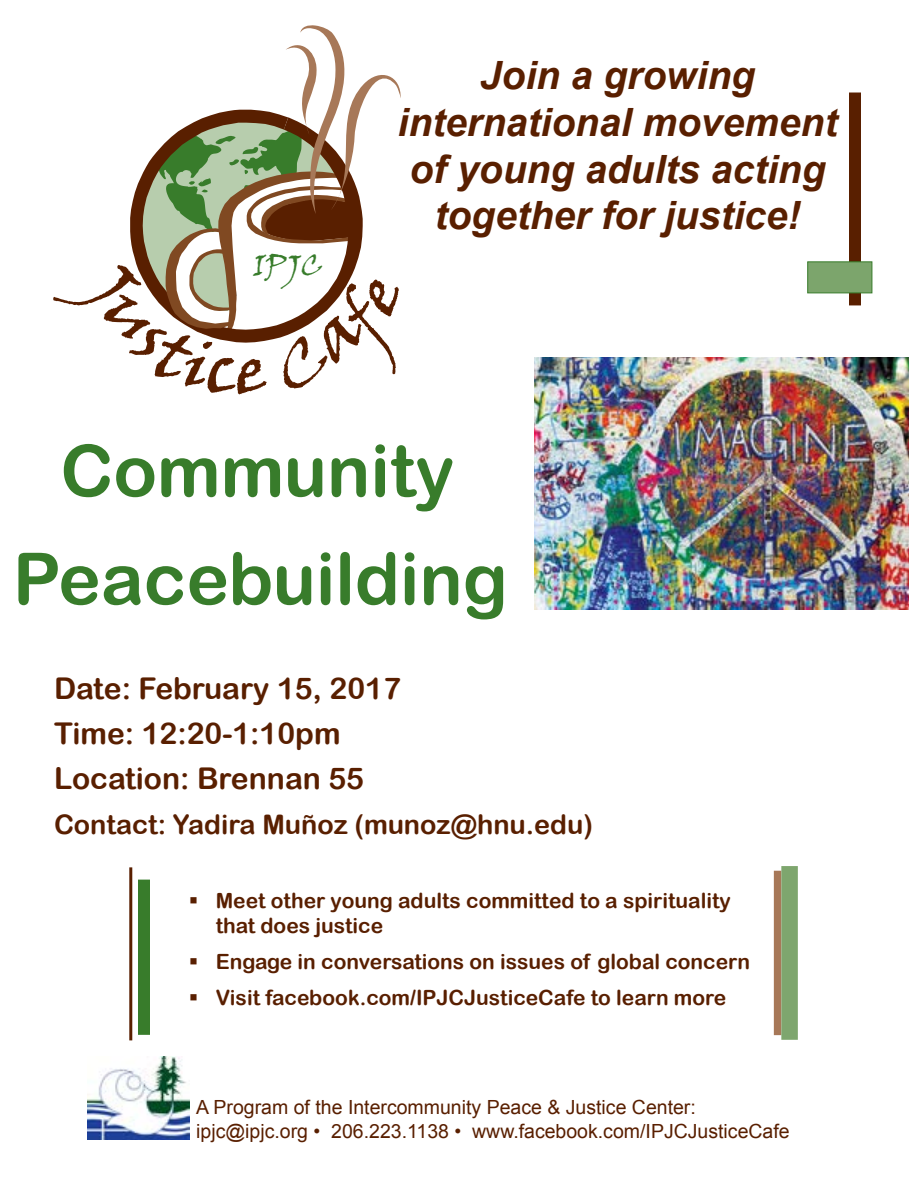
<style>
.page{position:relative;width:918px;height:1188px;background:#fff}
.page>*{position:absolute;margin:0;border:0;box-sizing:border-box;transform-origin:0 0}
.t1{font:72px/108px "Arial Rounded MT Bold";color:#387c2b;text-align:center}
.t2{font:italic 700 39px/46.8px "Arial";color:#591f00;text-align:center}
.t3{font:30.3px "Viner Hand ITC";color:#387c2b}
.t4{font:30px/45px "Arial Rounded MT Bold";color:#591f00}
.t5{font:27px "Arial Rounded MT Bold";color:#591f00}
.t6{font:21px/25.2px "Arial Rounded MT Bold";color:#591f00}
.t7{font:19.5px/23.4px "Arial";color:#591f00}
</style>
<div class="page">
<div style="left:849px;top:93px;width:12px;height:212px;background:#591f00"></div>
<img style="left:87px;top:1056px;width:103px;height:84px">
<svg style="left:53px;top:25px;width:348px;height:369px"></svg>
<div style="left:774px;top:871px;width:7px;height:164px;background:#a77858"></div>
<div style="left:138px;top:880px;width:12px;height:155px;background:#387c2b"></div>
<div style="left:781px;top:866px;width:17px;height:174px;background:#7ea66e"></div>
<hr style="left:129px;top:867px;width:3px;height:173px;background:#591f00">
<div style="left:807px;top:261px;width:65px;height:32px;background:#7ca56c;border:1px solid #387c2b"></div>
<img style="left:535px;top:357px;width:374px;height:253px">
<h3 class="t3" style="left:253px;top:246px;width:71px">IPJC</h3>
<h2 class="t2" style="left:398px;top:53px;width:441px">Join a growing international movement of young adults acting together for justice!</h2>
<h1 class="t1" style="left:13px;top:416px;width:497px">Community<br>Peacebuilding</h1>
<h3 class="t4" style="left:54px;top:665px;width:348px">Date: February 15, 2017<br>Time: 12:20-1:10pm<br>Location: Brennan 55</h3>
<p class="t5" style="left:54px;top:808px;width:540px">Contact: Yadira Muñoz (munoz@hnu.edu)</p>
<p class="t6" style="left:216px;top:888px;width:517px">Meet other young adults committed to a spirituality that does justice</p>
<p class="t6" style="left:216px;top:943px;width:536px;line-height:36px">Engage in conversations on issues of global concern<br>Visit facebook.com/IPJCJusticeCafe to learn more</p>
<p class="t7" style="left:196px;top:1096px;width:595px">A Program of the Intercommunity Peace &amp; Justice Center: ipjc@ipjc.org • 206.223.1138 • www.facebook.com/IPJCJusticeCafe</p>
</div>
